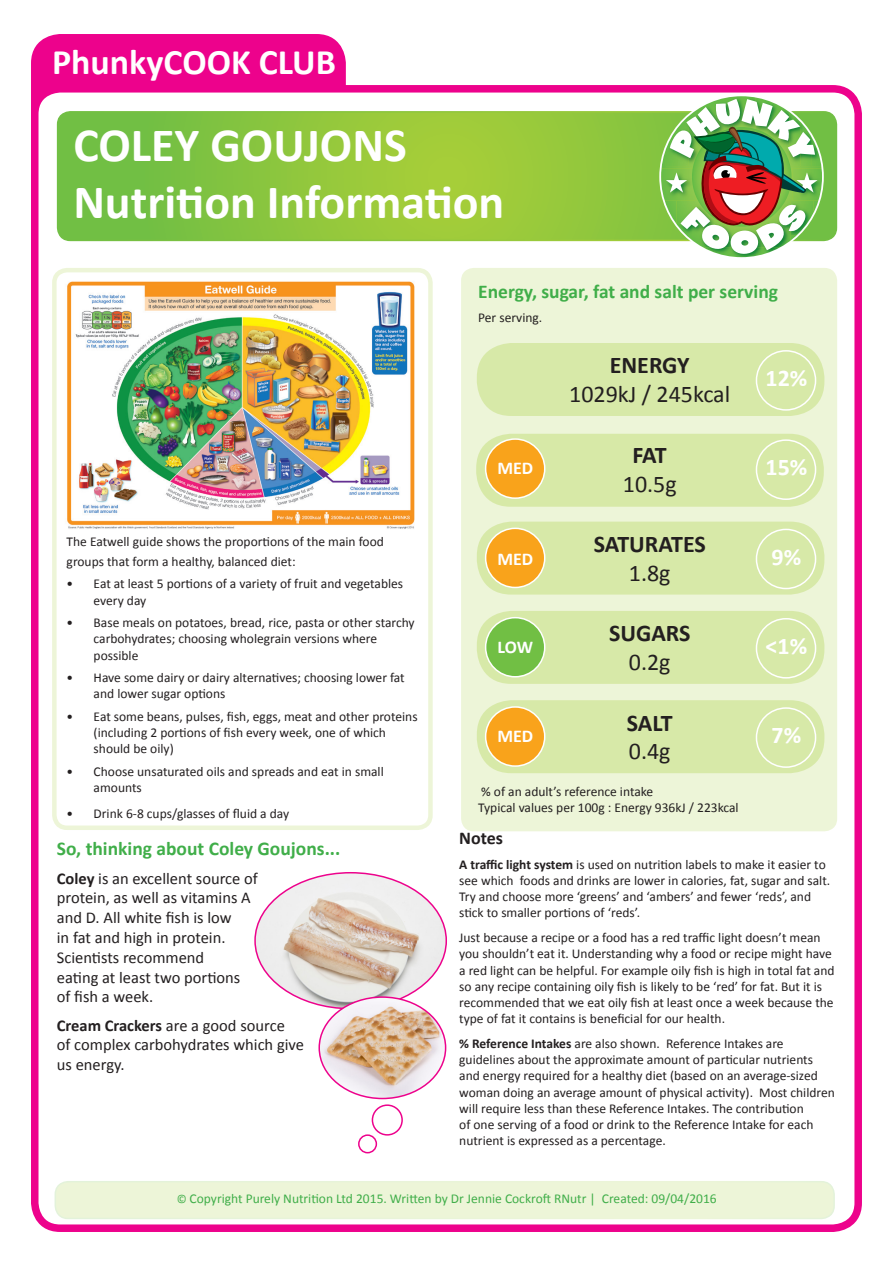
<style>
.page{position:relative;width:893px;height:1263px;background:#fff}
.page>*{position:absolute;margin:0;border:0;box-sizing:border-box;transform-origin:0 0}
.t1{font:700 48px/57.6px "Calibri";color:#fff}
.t2{font:700 36px "Calibri";color:#fff}
.t3{font:24px "Calibri";color:#231f20}
.t4{font:700 24px "Calibri";color:#231f20}
.t5{font:700 24px "Calibri";color:#fff}
.t6{font:700 19.5px "Calibri";color:#40ae49}
.t7{font:700 18px "Calibri";color:#fff}
.t8{font:700 18px "Calibri";color:#231f20}
.t9{font:16.5px/19.8px "Calibri";color:#231f20}
.t10{font:13.5px/16.2px "Calibri";color:#231f20}
.t11{font:13.5px "Calibri";color:#40ae49}
.s1{font-weight:700}
.s2{font-size:12px}
</style>
<div class="page">
<div style="left:35px;top:38px;width:307px;height:1139px;background:#ed028c;border-radius:26px"></div>
<div style="left:35px;top:89px;width:823px;height:1139px;background:#fff;border-radius:26px"></div>
<div style="left:31px;top:85px;width:831px;height:1147px;border:8px solid #ed028c;border-radius:26px"></div>
<svg style="left:58px;top:112px;width:778px;height:128px;background:#8cc63e"></svg>
<div style="left:57px;top:111px;width:780px;height:130px;border:2px solid #fff;border-radius:13px"></div>
<div style="left:55px;top:1182px;width:779px;height:36px;background:#edf5d8;border-radius:13px"></div>
<div style="left:55px;top:1181px;width:780px;height:38px;border:2px solid #fff;border-radius:13px"></div>
<img style="left:719px;top:254px;width:45px;height:2px">
<svg style="left:660px;top:97px;width:163px;height:157px"></svg>
<div style="left:52px;top:268px;width:381px;height:562px;border:4px solid #a6ce39;border-radius:13px"></div>
<img style="left:67px;top:281px;width:348px;height:248px">
<img style="left:256px;top:873px;width:190px;height:133px">
<img style="left:319px;top:997px;width:127px;height:101px">
<div style="left:318px;top:996px;width:128px;height:103px;border:2px solid #ed028c;border-radius:50%"></div>
<div style="left:372px;top:1104px;width:31px;height:31px;border:2px solid #ed028c;border-radius:50%"></div>
<div style="left:358px;top:1134px;width:19px;height:19px;border:2px solid #ed028c;border-radius:50%"></div>
<svg style="left:461px;top:268px;width:376px;height:563px;background:#e8f2ce"></svg>
<div style="left:477px;top:343px;width:347px;height:73px;background:#d7e9a8;border-radius:34px"></div>
<div style="left:756px;top:350px;width:60px;height:61px;border:2px solid #fff;border-radius:50%"></div>
<div style="left:756px;top:439px;width:60px;height:61px;border:2px solid #fff;border-radius:50%"></div>
<div style="left:486px;top:439px;width:59px;height:59px;background:#f9a31b;border-radius:50%"></div>
<div style="left:485px;top:438px;width:60px;height:61px;border:2px solid #fff;border-radius:50%"></div>
<div style="left:477px;top:522px;width:347px;height:73px;background:#d7e9a8;border-radius:34px"></div>
<div style="left:756px;top:529px;width:60px;height:60px;border:2px solid #fff;border-radius:50%"></div>
<div style="left:486px;top:528px;width:59px;height:59px;background:#f9a31b;border-radius:50%"></div>
<div style="left:485px;top:528px;width:60px;height:60px;border:2px solid #fff;border-radius:50%"></div>
<div style="left:477px;top:611px;width:347px;height:73px;background:#d7e9a8;border-radius:34px"></div>
<div style="left:756px;top:618px;width:60px;height:61px;border:2px solid #fff;border-radius:50%"></div>
<div style="left:486px;top:618px;width:59px;height:59px;background:#71bf44;border-radius:50%"></div>
<div style="left:485px;top:617px;width:60px;height:60px;border:2px solid #fff;border-radius:50%"></div>
<div style="left:477px;top:700px;width:347px;height:73px;background:#d7e9a8;border-radius:34px"></div>
<div style="left:756px;top:707px;width:60px;height:61px;border:2px solid #fff;border-radius:50%"></div>
<div style="left:486px;top:707px;width:59px;height:59px;background:#f9a31b;border-radius:50%"></div>
<div style="left:485px;top:706px;width:60px;height:61px;border:2px solid #fff;border-radius:50%"></div>
<p class="t2" style="left:52px;top:39px;width:285px">PhunkyCOOK CLUB</p>
<p class="t1" style="left:73px;top:116px;width:432px">COLEY GOUJONS<br>Nutrition Information</p>
<p class="t6" style="left:478px;top:279px;width:301px">Energy, sugar, fat and salt per serving</p>
<p class="t10" style="left:478px;top:310px;width:66px">Per serving.</p>
<p class="t10" style="left:67px;top:532px;width:319px;line-height:19.8px">The Eatwell guide shows the proportions of the main food groups that form a healthy, balanced diet:</p>
<p class="t10" style="left:94px;top:576px;width:311px;text-indent:-27px">• Eat at least 5 portions of a variety of fruit and vegetables every day</p>
<p class="t10" style="left:94px;top:614px;width:323px;text-indent:-27px">• Base meals on potatoes, bread, rice, pasta or other starchy carbohydrates; choosing wholegrain versions where possible</p>
<p class="t10" style="left:94px;top:669px;width:313px;text-indent:-27px">• Have some dairy or dairy alternatives; choosing lower fat and lower sugar options</p>
<p class="t10" style="left:94px;top:708px;width:325px;text-indent:-27px">• Eat some beans, pulses, fish, eggs, meat and other proteins (including 2 portions of fish every week, one of which should be oily)</p>
<p class="t10" style="left:94px;top:763px;width:292px;text-indent:-27px">• Choose unsaturated oils and spreads and eat in small amounts</p>
<p class="t10" style="left:67px;top:806px;width:224px">• Drink 6-8 cups/glasses of fluid a day</p>
<p class="t6" style="left:57px;top:836px;width:285px">So, thinking about Coley Goujons...</p>
<p class="t9" style="left:57px;top:868px;width:203px"><span class="s1">Coley</span> is an excellent source of protein, as well as vitamins A and D. All white fish is low<br>in fat and high in protein.<br>Scientists recommend<br>eating at least two portions of fish a week.</p>
<p class="t9" style="left:57px;top:1015px;width:249px"><span class="s1">Cream Crackers</span> are a good source<br>of complex carbohydrates which give us energy.</p>
<p class="t7" style="left:497px;top:457px;width:37px">MED</p>
<p class="t7" style="left:497px;top:547px;width:37px">MED</p>
<p class="t7" style="left:498px;top:636px;width:37px">LOW</p>
<p class="t7" style="left:497px;top:725px;width:37px">MED</p>
<p class="t4" style="left:610px;top:350px;width:81px">ENERGY</p>
<p class="t3" style="left:569px;top:379px;width:163px">1029kJ / 245kcal</p>
<p class="t4" style="left:633px;top:439px;width:36px">FAT</p>
<p class="t3" style="left:623px;top:468px;width:55px">10.5g</p>
<p class="t4" style="left:594px;top:529px;width:114px">SATURATES</p>
<p class="t3" style="left:629px;top:558px;width:43px">1.8g</p>
<p class="t4" style="left:609px;top:618px;width:83px">SUGARS</p>
<p class="t3" style="left:629px;top:647px;width:43px">0.2g</p>
<p class="t4" style="left:627px;top:707px;width:47px">SALT</p>
<p class="t3" style="left:629px;top:736px;width:43px">0.4g</p>
<p class="t10" style="left:481px;top:784px;width:173px">% of an adult’s reference intake</p>
<p class="t10" style="left:478px;top:800px;width:262px">Typical values per 100g : Energy 936kJ / 223kcal</p>
<p class="t5" style="left:765px;top:363px;width:43px">12%</p>
<p class="t5" style="left:765px;top:452px;width:43px">15%</p>
<p class="t5" style="left:772px;top:541px;width:31px">9%</p>
<p class="t5" style="left:766px;top:631px;width:43px">&lt;1%</p>
<p class="t5" style="left:772px;top:720px;width:31px">7%</p>
<p class="t8" style="left:459px;top:827px;width:45px">Notes</p>
<p class="t10" style="left:459px;top:856px;width:373px"><span class="s1">A traffic light system</span> is used on nutrition labels to make it easier to see which foods and drinks are lower in calories, fat, sugar and salt.<br>Try and choose more ‘greens’ and ‘ambers’ and fewer ‘reds’, and stick to smaller portions of ‘reds’.</p>
<p class="t10" style="left:459px;top:930px;width:377px">Just because a recipe or a food has a red traffic light doesn’t mean you shouldn’t eat it. Understanding why a food or recipe might have a red light can be helpful. For example oily fish is high in total fat and so any recipe containing oily fish is likely to be ‘red’ for fat. But it is recommended that we eat oily fish at least once a week because the type of fat it contains is beneficial for our health.</p>
<p class="t10" style="left:459px;top:1035px;width:377px"><span class="s1">% Reference Intakes</span> are also shown. Reference Intakes are guidelines about the approximate amount of particular nutrients and energy required for a healthy diet (based on an average-sized woman doing an average amount of physical activity). Most children will require less than these Reference Intakes. The contribution<br>of one serving of a food or drink to the Reference Intake for each nutrient is expressed as a percentage.</p>
<p class="t11" style="left:177px;top:1190px;width:541px"><span class="s2">©</span> Copyright Purely Nutrition Ltd 2015. Written by Dr Jennie Cockroft RNutr | Created: 09/04/2016</p>
</div>
